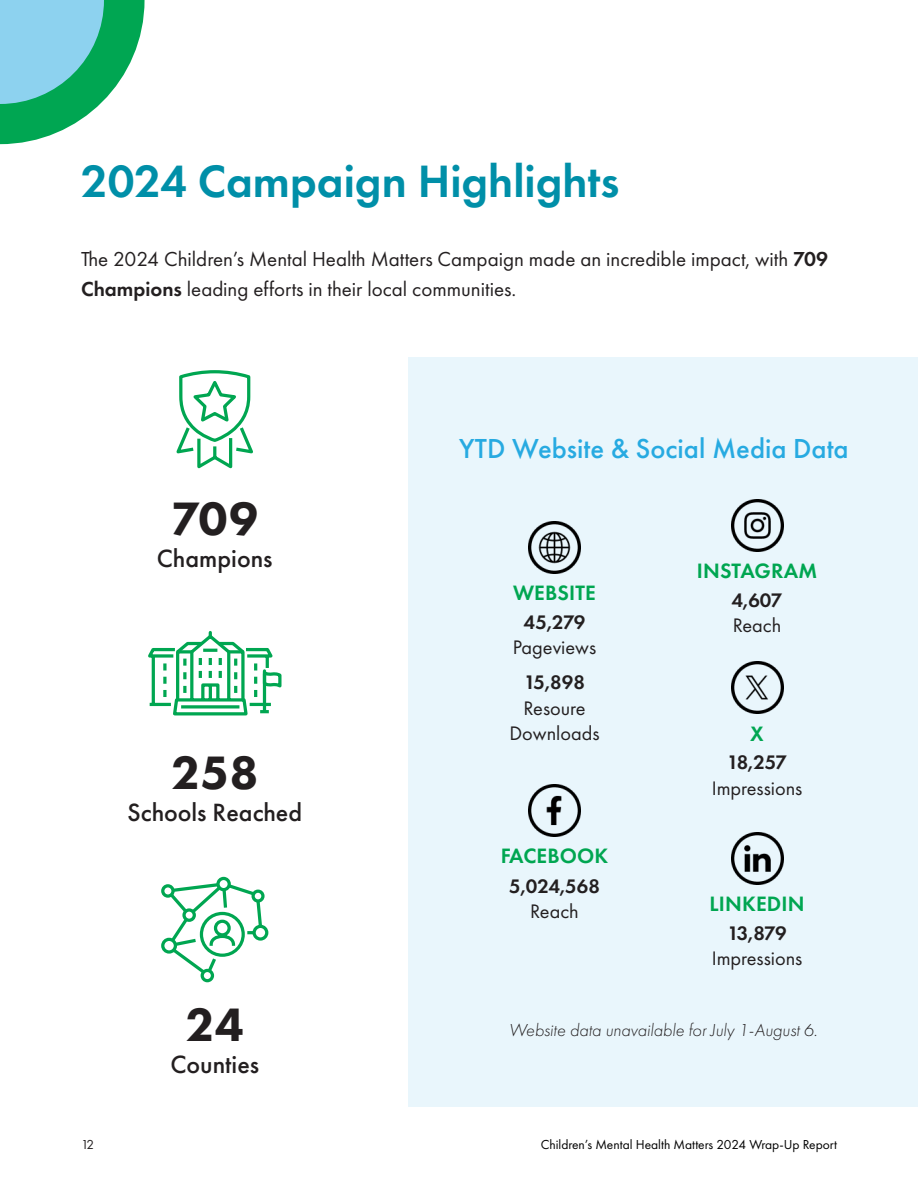
<style>
.page{position:relative;width:918px;height:1188px;background:#fff}
.page>*{position:absolute;margin:0;border:0;box-sizing:border-box;transform-origin:0 0}
.Stat{font:800 48.6px "Futura PT";color:#231f20}
.Header_1{font:600 47.1px "Futura PT";color:#008fa8}
.t1{font:500 28.5px "Futura PT";color:#27aae1}
.stat_copy{font:500 25.95px "Futura PT";color:#231f20}
.Web_Stat_H1{font:600 21.6px "Futura PT";letter-spacing:.01em;color:#00a651}
.Copy_2{font:21px/30px "Futura PT";color:#231f20}
.stat_copy-2{font:20.25px/25.3px "Futura PT";color:#231f20;text-align:center}
.stat_copy-3{font:600 20.25px/25.3px "Futura PT";color:#231f20;text-align:center}
.Web_Stat_H2{font:20.25px/25.3px "Futura PT";color:#231f20;text-align:center}
.stat_copy-4{font:italic 300 18px "Futura PT";color:#231f20}
.PAGE{font:13.5px "Futura PT";color:#000}
.PAGE-2{font:13.5px "Futura PT";color:#231f20}
.s1{font-weight:600}
.s2{font-weight:400}
</style>
<div class="page">
<div style="left:408px;top:357px;width:510px;height:750px;background:#e9f6fc"></div>
<svg style="left:176px;top:370px;width:77px;height:99px"></svg>
<svg style="left:148px;top:632px;width:134px;height:84px"></svg>
<svg style="left:161px;top:876px;width:108px;height:107px"></svg>
<img style="left:529px;top:521px;width:51px;height:52px">
<img style="left:529px;top:785px;width:51px;height:52px">
<img style="left:731px;top:499px;width:52px;height:52px">
<img style="left:731px;top:662px;width:52px;height:52px">
<img style="left:731px;top:832px;width:52px;height:52px">
<svg style="left:0;top:0;width:145px;height:144px"></svg>
<p class="Header_1" style="left:81px;top:152px;width:540px">2024 Campaign Highlights</p>
<p class="Copy_2" style="left:81px;top:244px;width:748px">The 2024 Children’s Mental Health Matters Campaign made an incredible impact, with <span class="s1">709<br>Champions</span> leading efforts in their local communities.</p>
<p class="Stat" style="left:171px;top:488px;width:88px">709</p>
<p class="stat_copy" style="left:157px;top:542px;width:117px">Champions</p>
<p class="Stat" style="left:171px;top:742px;width:89px">258</p>
<p class="stat_copy" style="left:127px;top:796px;width:176px">Schools Reached</p>
<p class="Stat" style="left:186px;top:995px;width:60px">24</p>
<p class="stat_copy" style="left:170px;top:1049px;width:90px">Counties</p>
<p class="t1" style="left:459px;top:431px;width:391px">YTD Website &amp; Social Media Data</p>
<p class="Web_Stat_H1" style="left:513px;top:579px;width:84px">WEBSITE</p>
<p class="Web_Stat_H2" style="left:513px;top:609px;width:85px"><span class="s1">45,279<br></span>Pageviews</p>
<p class="stat_copy-2" style="left:509px;top:670px;width:92px"><span class="s1">15,898<br></span>Resoure<br>Downloads</p>
<p class="Web_Stat_H1" style="left:501px;top:843px;width:109px">FACEBOOK</p>
<p class="stat_copy-3" style="left:509px;top:873px;width:92px">5,024,568<br><span class="s2">Reach</span></p>
<p class="Web_Stat_H1" style="left:697px;top:557px;width:122px">INSTAGRAM</p>
<p class="stat_copy-3" style="left:732px;top:587px;width:52px;text-align:left">4,607<br><span class="s2">Reach</span></p>
<p class="Web_Stat_H1" style="left:750px;top:720px;width:15px">X</p>
<p class="stat_copy-2" style="left:712px;top:750px;width:92px"><span class="s1">18,257<br></span>Impressions</p>
<p class="Web_Stat_H1" style="left:709px;top:890px;width:97px">LINKEDIN</p>
<p class="stat_copy-2" style="left:712px;top:920px;width:92px"><span class="s1">13,879<br></span>Impressions</p>
<p class="stat_copy-4" style="left:509px;top:1020px;width:310px">Website data unavailable for July 1-August 6.</p>
<p class="PAGE-2" style="left:81px;top:1136px;width:15px">12</p>
<p class="PAGE" style="left:541px;top:1136px;width:298px">Children’s Mental Health Matters 2024 Wrap-Up Report</p>
</div>
